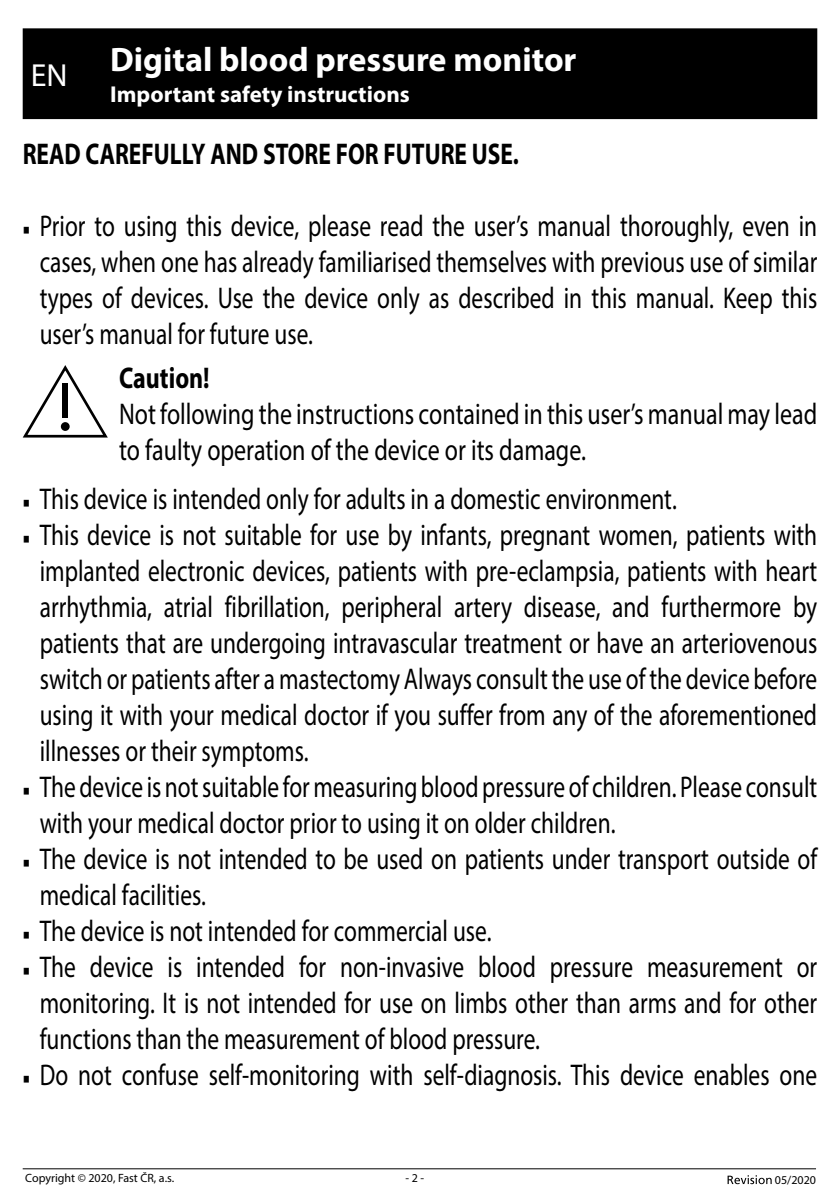
<style>
.page{position:relative;width:840px;height:1191px;background:#fff}
.page>*{position:absolute;margin:0;border:0;box-sizing:border-box;transform-origin:0 0}
.t1{font:700 34px "Myriad Pro";color:#fff}
.t2{font:32px "Myriad Pro";color:#fff}
.t3{font:30px/36px "Myriad Pro";color:#000;text-align:justify;scale:.78 1}
.t4{font:30px/36px "Myriad Pro";color:#000;scale:.8 1}
.t5{font:700 30px "Myriad Pro";color:#000;scale:.78 1}
.t6{font:700 30px "Myriad Pro";color:#000;scale:.8 1}
.t7{font:700 23px "Myriad Pro";color:#fff}
.t8{font:12px "Myriad Pro";color:#000}
.s1{font-family:"Minion Pro";font-size:23px}
</style>
<div class="page">
<svg style="left:727px;top:1175px;width:44px;height:9px"></svg>
<hr style="left:23px;top:1168px;width:792px;height:1px;background:#000">
<div style="left:23px;top:28px;width:793px;height:91px;background:#000"></div>
<svg style="left:23px;top:365px;width:85px;height:72px"></svg>
<div style="left:62px;top:382px;width:6px;height:35px;background:#000"></div>
<div style="left:61px;top:422px;width:9px;height:9px;background:#000;border-radius:50%"></div>
<p class="t1" style="left:110px;top:37px;width:467px">Digital blood pressure monitor</p>
<p class="t7" style="left:110px;top:79px;width:301px">Important safety instructions</p>
<p class="t5" style="left:23px;top:134px;width:637px">READ CAREFULLY AND STORE FOR FUTURE USE.</p>
<p class="t2" style="left:31px;top:55px;width:38px">EN</p>
<p class="t3" style="left:40px;top:207px;width:997px;text-indent:-17px"><span class="s1">■</span> Prior to using this device, please read the user’s manual thoroughly, even in cases, when one has already familiarised themselves with previous use of similar types of devices. Use the device only as described in this manual. Keep this user’s manual for future use.</p>
<p class="t6" style="left:119px;top:358px;width:115px">Caution!</p>
<p class="t4" style="left:119px;top:395px;width:873px">Not following the instructions contained in this user’s manual may lead to faulty operation of the device or its damage.</p>
<p class="t3" style="left:23px;top:480px;width:839px"><span class="s1">■</span> This device is intended only for adults in a domestic environment.</p>
<p class="t3" style="left:40px;top:516px;width:997px;text-indent:-17px"><span class="s1">■</span> This device is not suitable for use by infants, pregnant women, patients with implanted electronic devices, patients with pre-eclampsia, patients with heart arrhythmia, atrial fibrillation, peripheral artery disease, and furthermore by patients that are undergoing intravascular treatment or have an arteriovenous switch or patients after a mastectomy Always consult the use of the device before using it with your medical doctor if you suffer from any of the aforementioned illnesses or their symptoms.</p>
<p class="t3" style="left:40px;top:768px;width:997px;text-indent:-17px"><span class="s1">■</span> The device is not suitable for measuring blood pressure of children. Please consult with your medical doctor prior to using it on older children.</p>
<p class="t3" style="left:40px;top:840px;width:997px;text-indent:-17px"><span class="s1">■</span> The device is not intended to be used on patients under transport outside of medical facilities.</p>
<p class="t3" style="left:23px;top:912px;width:602px"><span class="s1">■</span> The device is not intended for commercial use.</p>
<p class="t3" style="left:40px;top:948px;width:997px;text-indent:-17px"><span class="s1">■</span> The device is intended for non-invasive blood pressure measurement or monitoring. It is not intended for use on limbs other than arms and for other functions than the measurement of blood pressure.</p>
<p class="t3" style="left:23px;top:1056px;width:1019px"><span class="s1">■</span> Do not confuse self-monitoring with self-diagnosis. This device enables one</p>
<p class="t8" style="left:25px;top:1170px;width:150px">Copyright © 2020, Fast ČR, a.s.</p>
<p class="t8" style="left:405px;top:1170px;width:20px">- 2 -</p>
<p class="t8" style="left:774px;top:1172px;width:43px">05/2020</p>
</div>
